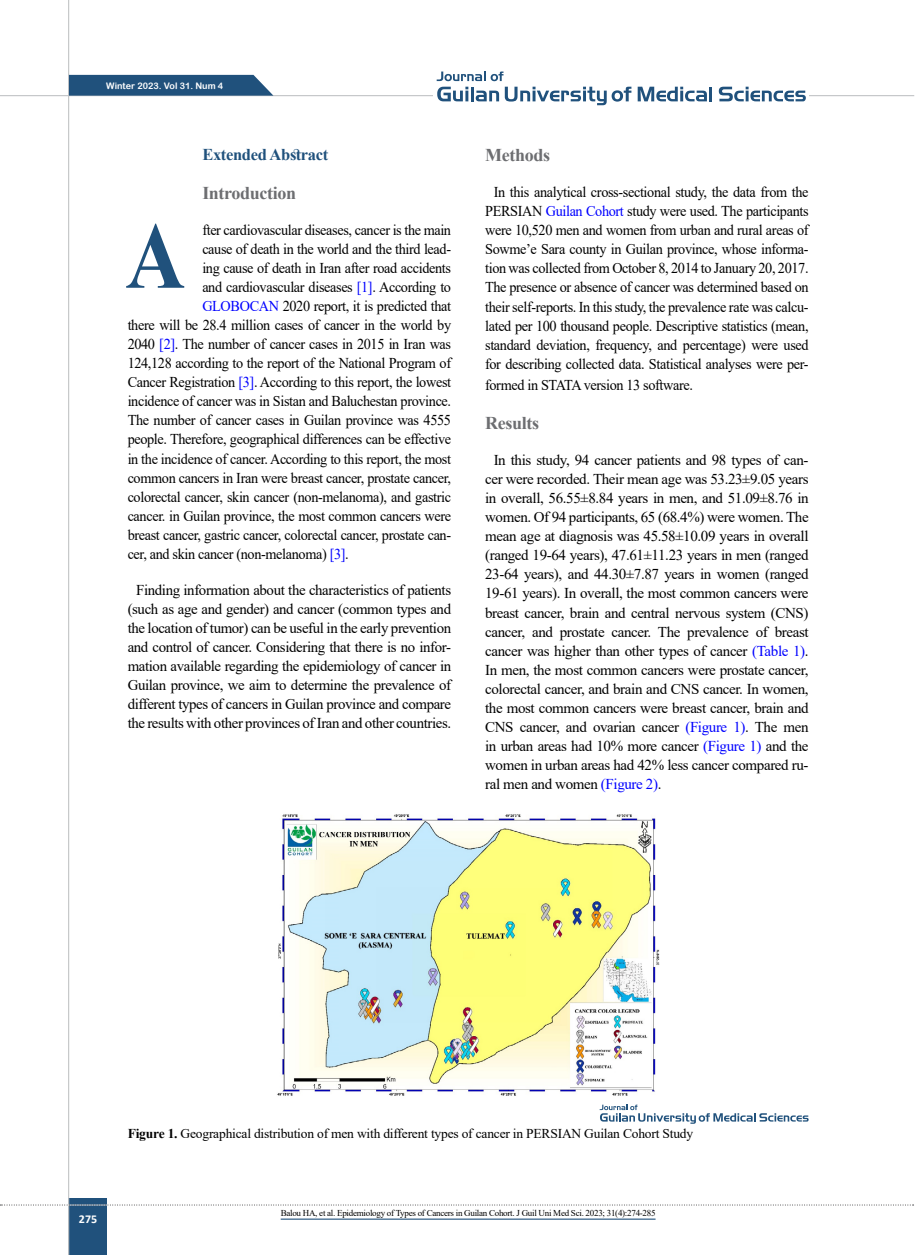
<style>
.page{position:relative;width:915px;height:1255px;background:#fff}
.page>*{position:absolute;margin:0;border:0;box-sizing:border-box;transform-origin:0 0}
.t1{font:700 94.8px "Times New Roman";color:#20517c;scale:.87 1}
.t2{font:700 18px "Times New Roman";letter-spacing:-.02em;color:#6d6e71}
.t3{font:700 16.5px "Times New Roman";letter-spacing:-.02em;color:#20517c}
.t4{font:15px/19px "Times New Roman";letter-spacing:-.025em;color:#000;text-align:right;scale:.95 1}
.t5{font:15px/19px "Times New Roman";letter-spacing:-.025em;color:#000;text-align:center}
.t6{font:13.5px "Times New Roman";letter-spacing:-.015em;color:#000}
.t7{font:700 12px "Calibri";color:#fff}
.t8{font:9px "Times New Roman";letter-spacing:-.03em;color:#000}
.t9{font:9px "Arial Rounded MT Bold";color:#fff}
.s1{color:#00f}
.s2{font-weight:700}
</style>
<div class="page">
<div style="left:68px;top:1198px;width:39px;height:56px;background:#20517c"></div>
<hr style="left:68px;top:0;width:1px;height:1254px;background:#c2c4c6">
<hr style="left:0;top:95px;width:913px;height:1px;background:#c2c4c6">
<svg style="left:69px;top:75px;width:204px;height:21px;background:#2d5a83"></svg>
<div style="left:433px;top:68px;width:375px;height:41px;background:#fff"></div>
<svg style="left:436px;top:71px;width:67px;height:10px"></svg>
<svg style="left:437px;top:87px;width:31px;height:14px"></svg>
<hr style="left:470px;top:87px;width:3px;height:14px;background:#20517c">
<svg style="left:475px;top:87px;width:156px;height:18px"></svg>
<svg style="left:637px;top:87px;width:69px;height:14px"></svg>
<hr style="left:709px;top:87px;width:3px;height:14px;background:#20517c">
<svg style="left:718px;top:87px;width:87px;height:14px"></svg>
<svg style="left:0;top:1204px;width:913px;height:1px"></svg>
<hr style="left:280px;top:1218px;width:375px;height:1px;background:#20517c">
<img style="left:277px;top:814px;width:383px;height:282px">
<svg style="left:599px;top:1104px;width:209px;height:19px"></svg>
<p class="t9" style="left:106px;top:80px;width:118px">Winter 2023. Vol 31. Num 4</p>
<p class="t3" style="left:202px;top:143px;width:127px">Extended Abstract</p>
<p class="t2" style="left:202px;top:180px;width:95px">Introduction</p>
<p class="t4" style="left:202px;top:220px;width:263px">fter cardiovascular diseases, cancer is the main</p>
<p class="t4" style="left:202px;top:258px;width:263px">ing cause of death in Iran after road accidents</p>
<h1 class="t1" style="left:125px;top:187px;width:70px">A</h1>
<p class="t4" style="left:202px;top:239px;width:263px">cause of death in the world and the third lead-</p>
<p class="t4" style="left:128px;top:277px;width:342px">and cardiovascular diseases .<span class="s1">]1[</span> According to <span class="s1">GLOBOCAN</span> 2020 report isit, predicted that<br>there will be 28.4 million cases of cancer in the world by 2040 .<span class="s1">]2[</span> The number of cancer cases in 2015 in Iran was 124,128 according to the report of the National Program of Cancer Registration .<span class="s1">]3[</span> According to this report, the lowest incidence of cancer was in Sistan and Baluchestan province.<br>The number of cancer cases in Guilan province was 4555 people. Therefore, geographical differences can be effective in the incidence of cancer. According to this report, the most common cancers in Iran were breast cancer, prostate cancer, colorectal cancer, skin cancer (non-melanoma ,) and gastric cancer in. Guilan province, the most common cancers were</p>
<p class="t4" style="left:128px;top:543px;width:234px">cer, and skin cancer (non-melanoma . <span class="s1">[3]</span>(</p>
<p class="t4" style="left:128px;top:524px;width:342px">breast cancer, gastric cancer, colorectal cancer, prostate can-</p>
<p class="t5" style="left:128px;top:580px;width:325px">Finding information about the characteristics of patients (such as age and gender) and cancer (common types and the location of tumor) can be useful in the early prevention</p>
<p class="t5" style="left:128px;top:656px;width:325px">mation available regarding the epidemiology of cancer in</p>
<p class="t5" style="left:128px;top:637px;width:325px">and control of cancer. Considering that there is no infor-</p>
<p class="t5" style="left:128px;top:675px;width:325px;text-align:justify">Guilan province, we aim to determine the prevalence of different types of cancers in Guilan province and compare the results with other provinces of Iran and other countries.</p>
<p class="t2" style="left:485px;top:142px;width:66px">Methods</p>
<p class="t4" style="left:485px;top:182px;width:342px;text-align:center">In this analytical cross-sectional study, the data from the<br>PERSIAN <span class="s1">Guilan Cohort</span> study were used. The participants were 10,520 men and women from urban and rural areas of</p>
<p class="t4" style="left:485px;top:258px;width:342px">tion was collected from October 8, 2014 to January 20, 2017.</p>
<p class="t4" style="left:485px;top:239px;width:342px">Sowme e’ Sara county in Guilan province, whose informa-</p>
<p class="t4" style="left:485px;top:277px;width:342px">The presence or absence of cancer was determined based on</p>
<p class="t4" style="left:485px;top:315px;width:342px">lated per 100 thousand people. Descriptive statistics (mean,</p>
<p class="t4" style="left:485px;top:296px;width:342px">their self-reports In. this study, the prevalence rate was calcu-</p>
<p class="t4" style="left:485px;top:334px;width:342px">standard deviation, frequency, and percentage) were used</p>
<p class="t4" style="left:485px;top:375px;width:220px">formed in STATA version 13 software.</p>
<p class="t4" style="left:485px;top:353px;width:342px">for describing collected data. Statistical analyses were per-</p>
<p class="t2" style="left:485px;top:410px;width:55px">Results</p>
<p class="t5" style="left:493px;top:450px;width:316px">In this study, 94 cancer patients and 98 types of can-</p>
<p class="t5" style="left:485px;top:488px;width:325px;text-align:right">in overall, 56.55±8.84 years in men, and 51.09±8.76 in women. Of 94 participants, 65 (68.4%) were women. The mean age at diagnosis was 45.58±10.09 years in overall (ranged 19-64 years ,) 47.61±11.23 years in men (ranged 23-64 years ,) and 44.30±7.87 years in women (ranged 19-61 years I n.) overall, the most common cancers were breast cancer, brain and central nervous system (CNS( breast</p>
<p class="t5" style="left:485px;top:469px;width:325px">cer were recorded. Their mean age was 53.23±9.05 years</p>
<p class="t5" style="left:532px;top:621px;width:22px">and</p>
<p class="t5" style="left:611px;top:621px;width:70px">cancer. The</p>
<p class="t5" style="left:687px;top:621px;width:63px">prevalence</p>
<p class="t5" style="left:755px;top:621px;width:14px">of</p>
<p class="t5" style="left:559px;top:621px;width:46px">prostate</p>
<p class="t5" style="left:485px;top:621px;width:325px;text-align:left">cancer,<br>cancer was higher than other types of cancer <span class="s1">(Table</span> .<span class="s1">(1<br></span>In men, the most common cancers were prostate cancer, colorectal cancer, and brain and CNS cancer In. women, the most common cancers were breast cancer, brain and CNS cancer, and ovarian cancer <span class="s1">(Figure</span> .<span class="s1">)1</span> The men in urban areas had 10% more cancer <span class="s1">(Figure 1)</span> and the</p>
<p class="t5" style="left:485px;top:774px;width:178px">ral men and women <span class="s1">(Figure</span> .<span class="s1">(2</span></p>
<p class="t5" style="left:485px;top:755px;width:325px">women in urban areas had 42% less cancer compared ru-</p>
<p class="t7" style="left:79px;top:1210px;width:20px">275</p>
<p class="t6" style="left:128px;top:1124px;width:567px"><span class="s2">Figure 1.</span> Geographical distribution of men with different types of cancer in PERSIAN Guilan Cohort Study</p>
<p class="t8" style="left:280px;top:1206px;width:376px">Balou HA, et al. Epidemiology of Types of Cancers in Guilan Cohort J. Guil Uni Med Sci. 2023; 31 (4) :274-285</p>
</div>
